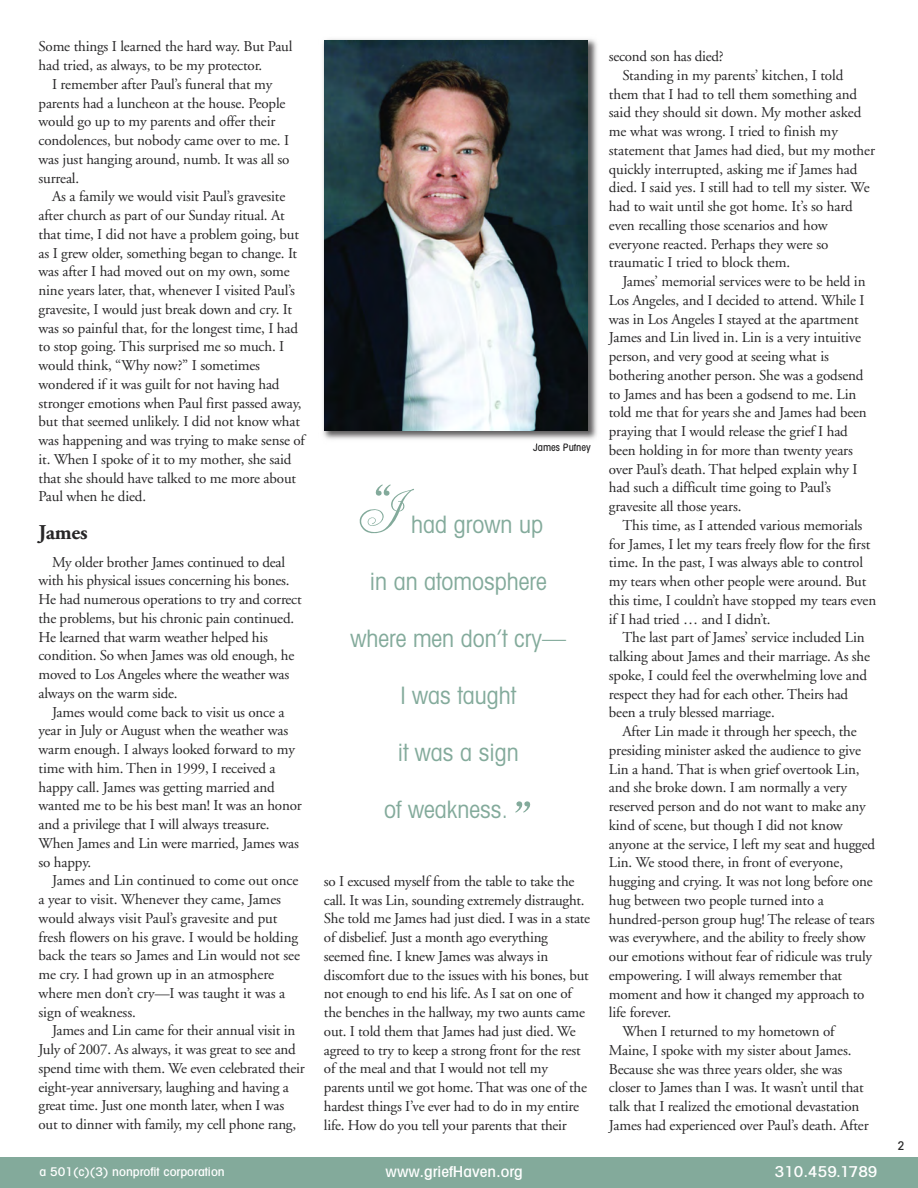
<style>
.page{position:relative;width:918px;height:1188px;background:#fff}
.page>*{position:absolute;margin:0;border:0;box-sizing:border-box;transform-origin:0 0}
.t1{font:72px "Loopi";color:#83aa9b}
.t2{font:condensed 24px "Avant Garde";color:#83aa9b}
.t3{font:700 21px "Adobe Garamond";letter-spacing:-.01em;color:#272627}
.t4{font:15px/18.8px "Adobe Garamond";letter-spacing:-.01em;color:#272627}
.t5{font:500 condensed 15px "Avant Garde";color:#fff;scale:1.15 1}
.t6{font:500 condensed 12px "Avant Garde";color:#fff;scale:1.15 1}
.t7{font:500 condensed 12px "Avant Garde";color:#272627}
.t8{font:500 condensed 10.5px "Avant Garde";color:#272627}
</style>
<div class="page">
<div style="left:0;top:1157px;width:918px;height:31px;background:#83aa9b"></div>
<img style="left:323px;top:39px;width:274px;height:405px">
<img style="left:324px;top:40px;width:264px;height:391px">
<p class="t4" style="left:39px;top:38px;width:255px">Some things I learned the hard way. But Paul had tried, as always, to be my protector.</p>
<p class="t4" style="left:39px;top:76px;width:253px;text-indent:14px">I remember after Paul’s funeral that my parents had a luncheon at the house. People would go up to my parents and offer their condolences, but nobody came over to me. I was just hanging around, numb. It was all so surreal.</p>
<p class="t4" style="left:39px;top:188px;width:268px;text-indent:14px">As a family we would visit Paul’s gravesite after church as part of our Sunday ritual. At that time, I did not have a problem going, but as I grew older, something began to change. It was after I had moved out on my own, some nine years later, that, whenever I visited Paul’s gravesite, I would just break down and cry. It was so painful that, for the longest time, I had to stop going. This surprised me so much. I would think, “Why now?” I sometimes wondered if it was guilt for not having had stronger emotions when Paul first passed away, but that seemed unlikely. I did not know what was happening and was trying to make sense of it. When I spoke of it to my mother, she said that she should have talked to me more about Paul when he died.</p>
<h3 class="t3" style="left:39px;top:524px;width:51px">James</h3>
<p class="t4" style="left:39px;top:554px;width:265px;text-indent:14px">My older brother James continued to deal with his physical issues concerning his bones.<br>He had numerous operations to try and correct the problems, but his chronic pain continued.<br>He learned that warm weather helped his condition. So when James was old enough, he moved to Los Angeles where the weather was always on the warm side.</p>
<p class="t4" style="left:39px;top:704px;width:265px;text-indent:14px">James would come back to visit us once a year in July or August when the weather was warm enough. I always looked forward to my time with him. Then in 1999, I received a happy call. James was getting married and wanted me to be his best man! It was an honor and a privilege that I will always treasure.<br>When James and Lin were married, James was so happy.</p>
<p class="t4" style="left:39px;top:872px;width:263px;text-indent:14px">James and Lin continued to come out once a year to visit. Whenever they came, James would always visit Paul’s gravesite and put fresh flowers on his grave. I would be holding back the tears so James and Lin would not see me cry. I had grown up in an atmosphere where men don’t cry—I was taught it was a sign of weakness.</p>
<p class="t4" style="left:39px;top:1022px;width:268px;text-indent:14px">James and Lin came for their annual visit in July of 2007. As always, it was great to see and spend time with them. We even celebrated their eight-year anniversary, laughing and having a great time. Just one month later, when I was out to dinner with family, my cell phone rang,</p>
<p class="t8" style="left:533px;top:444px;width:59px">James Putney</p>
<h1 class="t1" style="left:358px;top:466px;width:48px">“I</h1>
<h2 class="t2" style="left:411px;top:516px;width:133px">had grown up</h2>
<h2 class="t2" style="left:370px;top:573px;width:179px">in an atomosphere</h2>
<h2 class="t2" style="left:350px;top:630px;width:217px">where men don’t cry—</h2>
<h2 class="t2" style="left:400px;top:687px;width:117px">I was taught</h2>
<h2 class="t2" style="left:398px;top:744px;width:123px">it was a sign</h2>
<h2 class="t2" style="left:384px;top:801px;width:125px">of weakness.</h2>
<h1 class="t1" style="left:508px;top:783px;width:26px">”</h1>
<p class="t4" style="left:324px;top:873px;width:268px">so I excused myself from the table to take the call. It was Lin, sounding extremely distraught.<br>She told me James had just died. I was in a state of disbelief. Just a month ago everything seemed fine. I knew James was always in discomfort due to the issues with his bones, but not enough to end his life. As I sat on one of the benches in the hallway, my two aunts came out. I told them that James had just died. We agreed to try to keep a strong front for the rest of the meal and that I would not tell my parents until we got home. That was one of the hardest things I’ve ever had to do in my entire life. How do you tell your parents that their</p>
<p class="t4" style="left:609px;top:48px;width:116px">second son has died?</p>
<p class="t4" style="left:622px;top:67px;width:223px">Standing in my parents’ kitchen, I told</p>
<p class="t4" style="left:609px;top:86px;width:250px">them that I had to tell them something and</p>
<p class="t4" style="left:609px;top:105px;width:254px">said they should sit down. My mother asked</p>
<p class="t4" style="left:609px;top:123px;width:231px">me what was wrong. I tried to finish my</p>
<p class="t4" style="left:609px;top:142px;width:268px">statement that James had died, but my mother</p>
<p class="t4" style="left:609px;top:161px;width:250px">quickly interrupted, asking me if James had</p>
<p class="t4" style="left:609px;top:180px;width:262px">died. I said yes. I still had to tell my sister. We</p>
<p class="t4" style="left:609px;top:198px;width:245px">had to wait until she got home. It’s so hard</p>
<p class="t4" style="left:609px;top:217px;width:220px">even recalling those scenarios and how</p>
<p class="t4" style="left:609px;top:236px;width:221px">everyone reacted. Perhaps they were so</p>
<p class="t4" style="left:609px;top:255px;width:183px">traumatic I tried to block them.</p>
<p class="t4" style="left:622px;top:273px;width:245px">James’ memorial services were to be held in</p>
<p class="t4" style="left:609px;top:292px;width:257px">Los Angeles, and I decided to attend. While I</p>
<p class="t4" style="left:609px;top:311px;width:251px">was in Los Angeles I stayed at the apartment</p>
<p class="t4" style="left:609px;top:330px;width:254px">James and Lin lived in. Lin is a very intuitive</p>
<p class="t4" style="left:609px;top:348px;width:222px">person, and very good at seeing what is</p>
<p class="t4" style="left:609px;top:367px;width:256px">bothering another person. She was a godsend</p>
<p class="t4" style="left:609px;top:386px;width:249px">to James and has been a godsend to me. Lin</p>
<p class="t4" style="left:609px;top:405px;width:259px">told me that for years she and James had been</p>
<p class="t4" style="left:609px;top:423px;width:241px">praying that I would release the grief I had</p>
<p class="t4" style="left:609px;top:442px;width:246px">been holding in for more than twenty years</p>
<p class="t4" style="left:609px;top:461px;width:250px">over Paul’s death. That helped explain why I</p>
<p class="t4" style="left:609px;top:480px;width:224px">had such a difficult time going to Paul’s</p>
<p class="t4" style="left:609px;top:498px;width:134px">gravesite all those years.</p>
<p class="t4" style="left:622px;top:517px;width:242px">This time, as I attended various memorials</p>
<p class="t4" style="left:609px;top:536px;width:263px">for James, I let my tears freely flow for the first</p>
<p class="t4" style="left:609px;top:555px;width:256px">time. In the past, I was always able to control</p>
<p class="t4" style="left:609px;top:573px;width:259px">my tears when other people were around. But</p>
<p class="t4" style="left:609px;top:592px;width:269px">this time, I couldn’t have stopped my tears even</p>
<p class="t4" style="left:609px;top:611px;width:163px">if I had tried … and I didn’t.</p>
<p class="t4" style="left:622px;top:630px;width:244px">The last part of James’ service included Lin</p>
<p class="t4" style="left:609px;top:648px;width:263px">talking about James and their marriage. As she</p>
<p class="t4" style="left:609px;top:667px;width:260px">spoke, I could feel the overwhelming love and</p>
<p class="t4" style="left:609px;top:686px;width:241px">respect they had for each other. Theirs had</p>
<p class="t4" style="left:609px;top:705px;width:167px">been a truly blessed marriage.</p>
<p class="t4" style="left:622px;top:723px;width:236px">After Lin made it through her speech, the</p>
<p class="t4" style="left:609px;top:742px;width:254px">presiding minister asked the audience to give</p>
<p class="t4" style="left:609px;top:761px;width:252px">Lin a hand. That is when grief overtook Lin,</p>
<p class="t4" style="left:609px;top:780px;width:240px">and she broke down. I am normally a very</p>
<p class="t4" style="left:609px;top:798px;width:258px">reserved person and do not want to make any</p>
<p class="t4" style="left:609px;top:817px;width:236px">kind of scene, but though I did not know</p>
<p class="t4" style="left:609px;top:836px;width:268px">anyone at the service, I left my seat and hugged</p>
<p class="t4" style="left:609px;top:855px;width:236px">Lin. We stood there, in front of everyone,</p>
<p class="t4" style="left:609px;top:873px;width:266px">hugging and crying. It was not long before one</p>
<p class="t4" style="left:609px;top:892px;width:216px">hug between two people turned into a</p>
<p class="t4" style="left:609px;top:911px;width:267px">hundred-person group hug! The release of tears</p>
<p class="t4" style="left:609px;top:930px;width:259px">was everywhere, and the ability to freely show</p>
<p class="t4" style="left:609px;top:948px;width:265px">our emotions without fear of ridicule was truly</p>
<p class="t4" style="left:609px;top:967px;width:235px">empowering. I will always remember that</p>
<p class="t4" style="left:609px;top:986px;width:257px">moment and how it changed my approach to</p>
<p class="t4" style="left:609px;top:1005px;width:64px">life forever.</p>
<p class="t4" style="left:622px;top:1023px;width:214px">When I returned to my hometown of</p>
<p class="t4" style="left:609px;top:1042px;width:244px">Maine, I spoke with my sister about James.</p>
<p class="t4" style="left:609px;top:1061px;width:235px">Because she was three years older, she was</p>
<p class="t4" style="left:609px;top:1080px;width:256px">closer to James than I was. It wasn’t until that</p>
<p class="t4" style="left:609px;top:1098px;width:252px">talk that I realized the emotional devastation</p>
<p class="t4" style="left:609px;top:1117px;width:261px">James had experienced over Paul’s death. After</p>
<p class="t6" style="left:39px;top:1168px;width:163px">a 501(c)(3) nonprofit corporation</p>
<p class="t5" style="left:386px;top:1166px;width:121px">www.griefHaven.org</p>
<p class="t5" style="left:775px;top:1166px;width:91px">310.459.1789</p>
<p class="t7" style="left:898px;top:1142px;width:8px">2</p>
</div>
